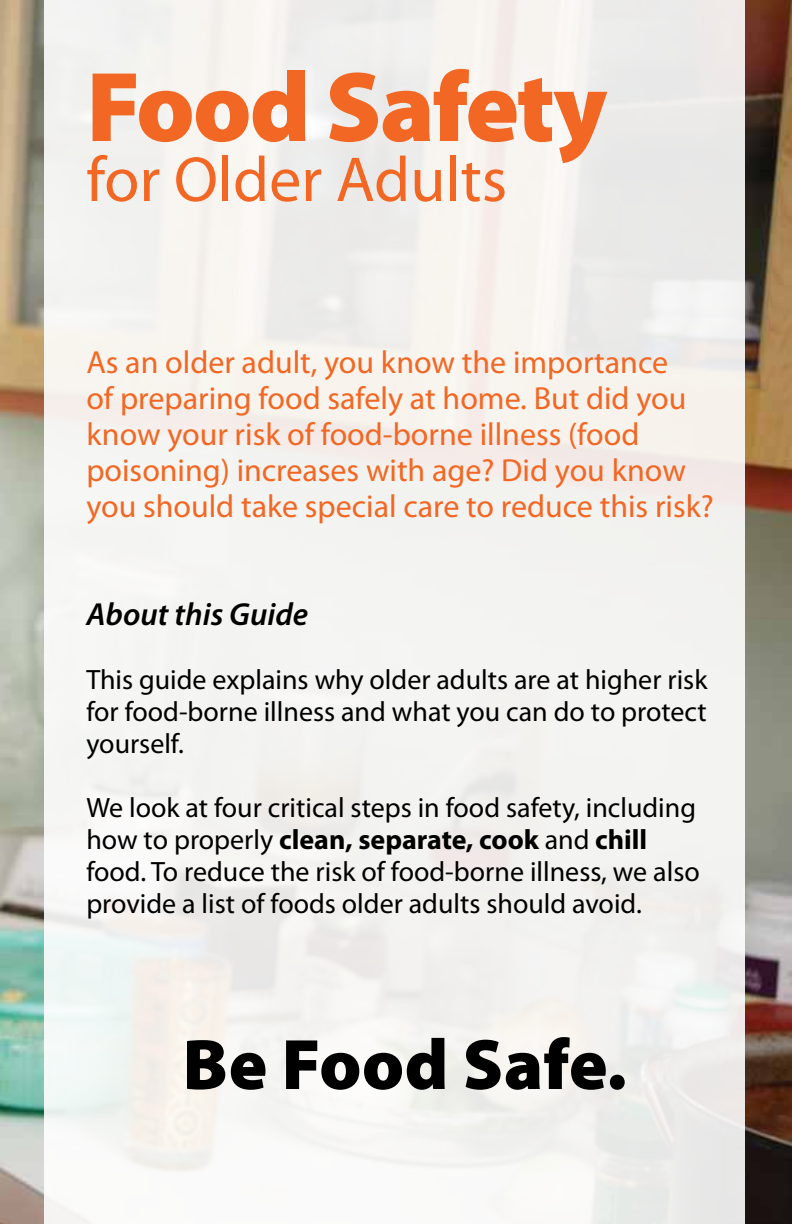
<style>
.page{position:relative;width:792px;height:1224px;background:#fff}
.page>*{position:absolute;margin:0;border:0;box-sizing:border-box;transform-origin:0 0}
.t1{font:900 100px "Myriad Pro";letter-spacing:-.025em;color:#f26723}
.t2{font:900 72px "Myriad Pro";letter-spacing:.005em;color:#000}
.t3{font:64px "Myriad Pro";color:#f26723}
.t4{font:32px/36px "Myriad Pro";color:#f26723}
.t5{font:italic 600 32px "Myriad Pro";color:#000}
.t6{font:28px/32px "Myriad Pro";color:#000;text-align:justify}
.s1{font-weight:700}
</style>
<div class="page">
<img style="left:0;top:0;width:792px;height:1224px">
<div style="left:44px;top:0;width:701px;height:1224px;background:#f3f3f0"></div>
<h1 class="t1" style="left:86px;top:41px;width:522px">Food Safety</h1>
<h3 class="t3" style="left:86px;top:140px;width:422px">for Older Adults</h3>
<p class="t4" style="left:86px;top:344px;width:629px">As an older adult, you know the importance<br>of preparing food safely at home. But did you know your risk of food-borne illness (food poisoning) increases with age? Did you know you should take special care to reduce this risk?</p>
<p class="t5" style="left:86px;top:594px;width:223px">About this Guide</p>
<p class="t6" style="left:86px;top:663px;width:623px">This guide explains why older adults are at higher risk for food-borne illness and what you can do to protect yourself.</p>
<p class="t6" style="left:86px;top:791px;width:615px;text-align:left">We look at four critical steps in food safety, including how to properly <span class="s1">clean, separate, cook</span> and <span class="s1">chill </span>food. To reduce the risk of food-borne illness, we also provide a list of foods older adults should avoid.</p>
<h2 class="t2" style="left:183px;top:1017px;width:446px">Be Food Safe.</h2>
</div>
